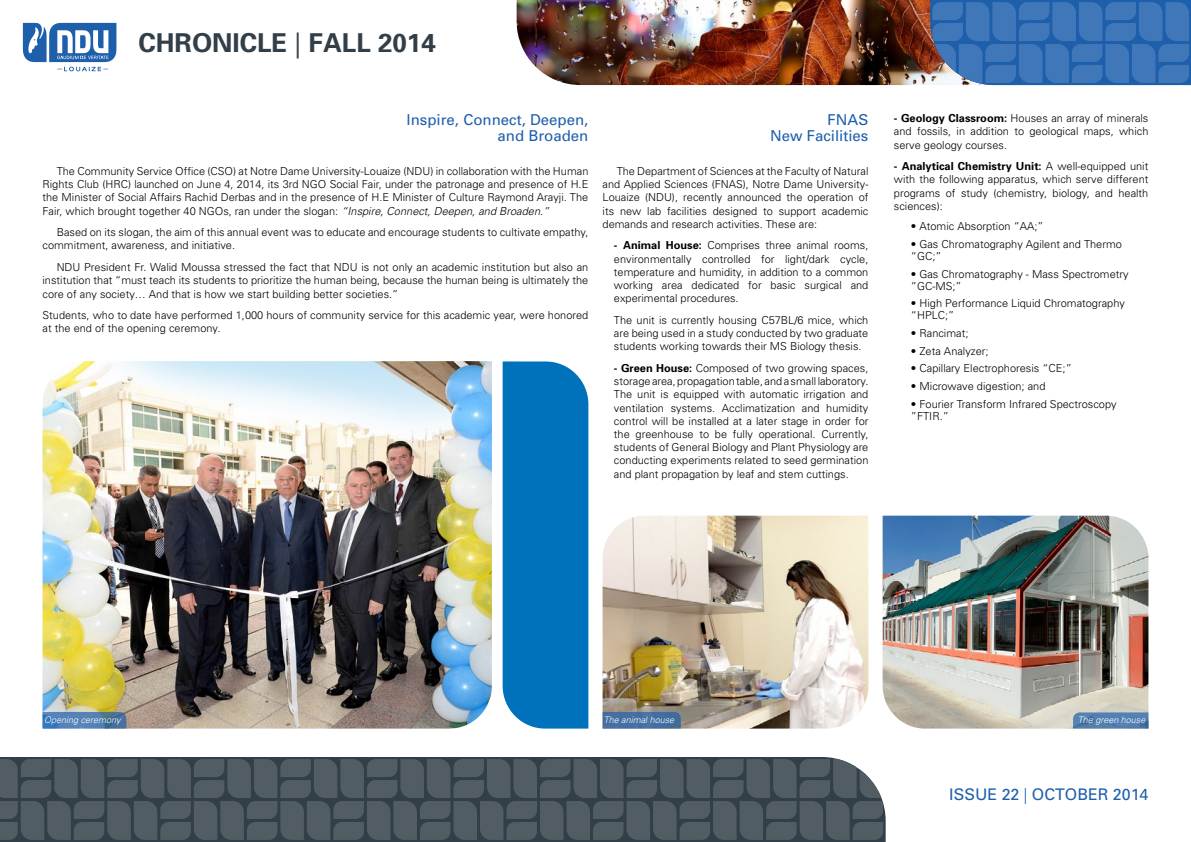
<style>
.page{position:relative;width:1191px;height:842px;background:#fff}
.page>*{position:absolute;margin:0;border:0;box-sizing:border-box;transform-origin:0 0}
.t1{font:700 26px "Univers";color:#323f48}
.t2{font:16px "Univers";color:#1e5fac}
.t3{font:15px/16px "Univers";color:#1e5fac;text-align:right}
.t4{font:300 11px/13.2px "Univers";color:#000}
.t5{font:700 11px "Univers";color:#000}
.t6{font:italic 300 9px "Univers";color:#fff}
.s1{font-weight:400}
.s2{font-style:italic}
.s3{font-weight:700}
.s4{font-weight:300}
</style>
<div class="page">
<img style="left:516px;top:0;width:414px;height:85px">
<div style="left:0;top:757px;width:885px;height:85px;background:#323f48"></div>
<svg style="left:930px;top:0;width:261px;height:85px;background:#3d73b3"></svg>
<svg style="left:0;top:759px;width:883px;height:81px;background:#4c575e"></svg>
<svg style="left:23px;top:23px;width:93px;height:48px"></svg>
<img style="left:43px;top:361px;width:449px;height:368px">
<svg style="left:43px;top:712px;width:83px;height:17px"></svg>
<img style="left:602px;top:516px;width:266px;height:213px">
<svg style="left:602px;top:712px;width:79px;height:17px"></svg>
<img style="left:882px;top:516px;width:266px;height:213px">
<svg style="left:1073px;top:712px;width:75px;height:17px"></svg>
<div style="left:502px;top:361px;width:86px;height:368px;background:#0072bc"></div>
<h1 class="t1" style="left:138px;top:27px;width:299px">CHRONICLE <span class="s1">|</span> FALL 2014</h1>
<h3 class="t3" style="left:406px;top:111px;width:183px">Inspire, Connect, Deepen, and Broaden</h3>
<p class="t4" style="left:43px;top:164px;width:547px;text-align:justify;text-indent:14px">The Community Service Office (CSO) at Notre Dame University-Louaize (NDU) in collaboration with the Human Rights Club (HRC) launched on June 4, 2014, its 3rd NGO Social Fair, under the patronage and presence of H E. the Minister of Social Affairs Rachid Derbas and in the presence of H E. Minister of Culture Raymond Arayji. The Fair, which brought together 40 NGOs, ran under the slogan <span class="s2">“</span>: <span class="s2">Inspire, Connect, Deepen, and Broaden “.</span></p>
<p class="t4" style="left:43px;top:226px;width:547px;text-indent:14px">Based on its slogan, the aim of this annual event was to educate and encourage students to cultivate empathy, commitment, awareness, and initiative.</p>
<p class="t4" style="left:43px;top:261px;width:547px;text-align:justify;text-indent:14px">NDU President Fr. Walid Moussa stressed the fact that NDU is not only an academic institution but also an institution that “must teach its students to prioritize the human being, because the human being is ultimately the core of any society… And that is how we start building better societies “.</p>
<p class="t4" style="left:43px;top:309px;width:547px">Students, who to date have performed 1,000 hours of community service for this academic year, were honored at the end of the opening ceremony.</p>
<h3 class="t3" style="left:770px;top:111px;width:100px">FNAS<br>New Facilities</h3>
<p class="t4" style="left:617px;top:164px;width:253px">The Department of Sciences at the Faculty of Natural</p>
<p class="t4" style="left:858px;top:191px;width:11px">of</p>
<p class="t4" style="left:602px;top:178px;width:267px">and Applied Sciences (FNAS ,) Notre Dame University-</p>
<p class="t4" style="left:822px;top:204px;width:48px">academic</p>
<p class="t4" style="left:602px;top:191px;width:39px">Louaize</p>
<p class="t4" style="left:645px;top:191px;width:34px">(NDU ,)</p>
<p class="t4" style="left:683px;top:191px;width:41px">recently</p>
<p class="t4" style="left:727px;top:191px;width:55px">announced</p>
<p class="t4" style="left:786px;top:191px;width:17px">the</p>
<p class="t4" style="left:807px;top:191px;width:47px">operation</p>
<p class="t4" style="left:667px;top:204px;width:41px">facilities</p>
<p class="t4" style="left:602px;top:204px;width:216px">its<br>demands and research activities. These are:</p>
<p class="t4" style="left:647px;top:204px;width:16px">lab</p>
<p class="t4" style="left:712px;top:204px;width:46px">designed</p>
<p class="t4" style="left:763px;top:204px;width:11px">to</p>
<p class="t4" style="left:779px;top:204px;width:39px">support</p>
<p class="t4" style="left:620px;top:204px;width:23px">new</p>
<p class="t4" style="left:707px;top:239px;width:54px">Comprises</p>
<p class="t5" style="left:623px;top:239px;width:39px">Animal</p>
<p class="t5" style="left:666px;top:239px;width:38px">House:</p>
<p class="t4" style="left:765px;top:239px;width:27px">three</p>
<p class="t4" style="left:797px;top:239px;width:33px">animal</p>
<p class="t4" style="left:834px;top:239px;width:36px">rooms,</p>
<p class="t5" style="left:614px;top:239px;width:5px">-</p>
<p class="t4" style="left:761px;top:252px;width:15px">for</p>
<p class="t4" style="left:614px;top:252px;width:79px">environmentally</p>
<p class="t4" style="left:614px;top:265px;width:256px">temperature and humidity in, addition to a common</p>
<p class="t4" style="left:850px;top:279px;width:19px">and</p>
<p class="t4" style="left:702px;top:252px;width:50px">controlled</p>
<p class="t4" style="left:785px;top:252px;width:46px">light/dark</p>
<p class="t4" style="left:840px;top:252px;width:30px">cycle,</p>
<p class="t4" style="left:748px;top:279px;width:15px">for</p>
<p class="t4" style="left:614px;top:279px;width:126px">working<br>experimental procedures.</p>
<p class="t4" style="left:614px;top:313px;width:256px;text-align:justify">The unit is currently housing C57BL/6 mice, which are being used in a study conducted by two graduate students working towards their MS Biology thesis.</p>
<p class="t4" style="left:614px;top:362px;width:256px;text-align:right"><span class="s3">- Green House:</span> Composed of two growing spaces, storagearea,propagationtable,andasmalllaboratory. and</p>
<p class="t4" style="left:691px;top:279px;width:49px">dedicated</p>
<p class="t4" style="left:770px;top:279px;width:27px">basic</p>
<p class="t4" style="left:804px;top:279px;width:39px">surgical</p>
<p class="t4" style="left:662px;top:279px;width:22px">area</p>
<p class="t4" style="left:614px;top:388px;width:20px">The</p>
<p class="t4" style="left:637px;top:388px;width:20px">unit</p>
<p class="t4" style="left:660px;top:388px;width:9px">is</p>
<p class="t4" style="left:673px;top:388px;width:47px">equipped</p>
<p class="t4" style="left:724px;top:388px;width:23px">with</p>
<p class="t4" style="left:750px;top:388px;width:50px">automatic</p>
<p class="t4" style="left:803px;top:388px;width:44px">irrigation</p>
<p class="t4" style="left:614px;top:401px;width:52px">ventilation</p>
<p class="t4" style="left:614px;top:414px;width:256px">control will be installed at a later stage in order for</p>
<p class="t4" style="left:821px;top:428px;width:49px">Currently,</p>
<p class="t4" style="left:722px;top:401px;width:75px">Acclimatization</p>
<p class="t4" style="left:802px;top:401px;width:19px">and</p>
<p class="t4" style="left:826px;top:401px;width:44px">humidity</p>
<p class="t4" style="left:670px;top:401px;width:46px">systems.</p>
<p class="t4" style="left:733px;top:428px;width:22px">fully</p>
<p class="t4" style="left:614px;top:428px;width:256px">the<br>students of General Biology and Plant Physiology are conducting experiments related to seed germination and plant propagation by leaf and stem cuttings.</p>
<p class="t4" style="left:635px;top:428px;width:60px">greenhouse</p>
<p class="t4" style="left:715px;top:428px;width:14px">be</p>
<p class="t4" style="left:758px;top:428px;width:58px">operational.</p>
<p class="t4" style="left:699px;top:428px;width:11px">to</p>
<p class="t4" style="left:894px;top:112px;width:256px;text-align:right"><span class="s3">- Geology Classroom:</span> Houses an array of minerals which</p>
<p class="t4" style="left:917px;top:125px;width:36px">fossils,</p>
<p class="t4" style="left:894px;top:125px;width:115px">and<br>serve geology courses.</p>
<p class="t4" style="left:894px;top:160px;width:256px;text-align:right"><span class="s3">- Analytical Chemistry Unit</span> A<span class="s3">:</span> well-equipped unit with the following apparatus, which serve different health</p>
<p class="t4" style="left:956px;top:125px;width:10px">in</p>
<p class="t4" style="left:970px;top:125px;width:40px">addition</p>
<p class="t4" style="left:1029px;top:125px;width:50px">geological</p>
<p class="t4" style="left:1014px;top:125px;width:11px">to</p>
<p class="t4" style="left:1083px;top:125px;width:31px">maps,</p>
<p class="t4" style="left:945px;top:186px;width:11px">of</p>
<p class="t4" style="left:961px;top:186px;width:28px">study</p>
<p class="t4" style="left:993px;top:186px;width:55px">(chemistry,</p>
<p class="t4" style="left:1052px;top:186px;width:39px">biology,</p>
<p class="t4" style="left:1095px;top:186px;width:19px">and</p>
<p class="t4" style="left:894px;top:186px;width:50px">programs sciences :(</p>
<p class="t4" style="left:911px;top:220px;width:134px">• Atomic Absorption “AA “;</p>
<p class="t4" style="left:911px;top:238px;width:212px;line-height:12px">• Gas Chromatography Agilent and Thermo “GC “;</p>
<p class="t4" style="left:911px;top:268px;width:219px;line-height:12px">• Gas Chromatography - Mass Spectrometry ”GC-MS “;</p>
<p class="t4" style="left:911px;top:297px;width:215px;line-height:12px">• High Performance Liquid Chromatography “HPLC “;</p>
<p class="t4" style="left:911px;top:326px;width:59px">• Rancimat;</p>
<p class="t4" style="left:911px;top:344px;width:79px">• Zeta Analyzer;</p>
<p class="t4" style="left:911px;top:362px;width:162px">• Capillary Electrophoresis “CE “;</p>
<p class="t4" style="left:911px;top:379px;width:136px">• Microwave digestion; and</p>
<p class="t4" style="left:911px;top:398px;width:207px;line-height:12px">• Fourier Transform Infrared Spectroscopy ”FTIR “.</p>
<p class="t6" style="left:44px;top:714px;width:78px">Opening ceremony</p>
<p class="t6" style="left:603px;top:714px;width:72px">The animal house</p>
<p class="t6" style="left:1077px;top:715px;width:69px">The green house</p>
<h2 class="t2" style="left:949px;top:784px;width:201px">ISSUE 22 <span class="s4">|</span> OCTOBER 2014</h2>
</div>
